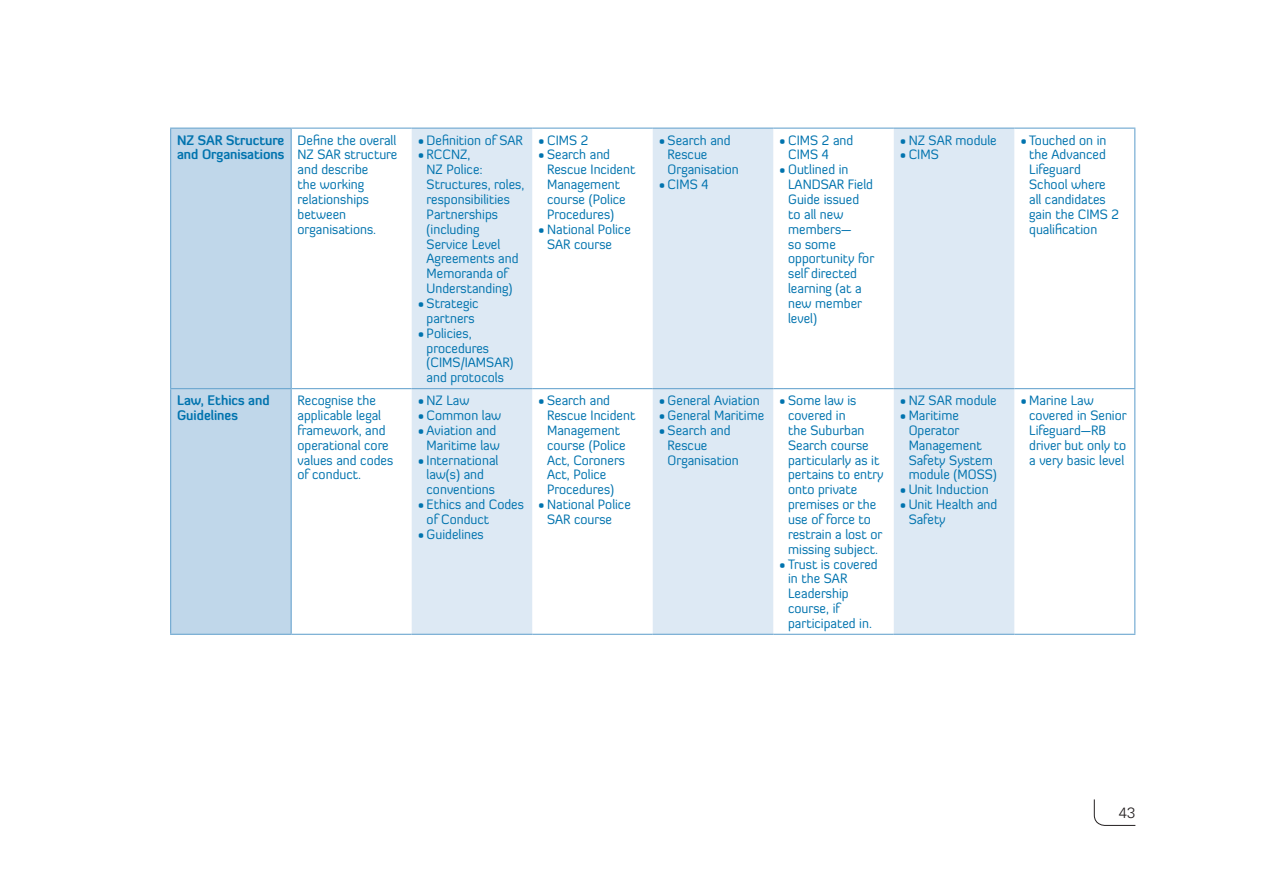
<style>
.page{position:relative;width:1263px;height:893px;background:#fff}
.page>*{position:absolute;margin:0;border:0;box-sizing:border-box;transform-origin:0 0}
.t1{font:300 15px "Univers";color:#231f20}
.Table_text_smaller{font:13.5px/14.9px "Diavlo";color:#0073ae;scale:.95 1}
.Table_text_smaller-2{font:700 13.5px/14.9px "Diavlo";color:#0073ae;scale:.95 1}
</style>
<div class="page">
<svg style="left:1093px;top:799px;width:43px;height:27px"></svg>
<svg style="left:171px;top:129px;width:120px;height:505px;fill:#c0d7ea"></svg>
<svg style="left:412px;top:129px;width:602px;height:505px;fill:#dde9f4"></svg>
<hr style="left:291px;top:129px;width:1px;height:259px;background:#6da7d0">
<hr style="left:291px;top:389px;width:1px;height:245px;background:#6da7d0">
<hr style="left:170px;top:128px;width:121px;height:1px;background:#6da7d0">
<hr style="left:170px;top:129px;width:1px;height:259px;background:#6da7d0">
<hr style="left:291px;top:128px;width:121px;height:1px;background:#6da7d0">
<hr style="left:412px;top:128px;width:120px;height:1px;background:#6da7d0">
<hr style="left:532px;top:128px;width:121px;height:1px;background:#6da7d0">
<hr style="left:653px;top:128px;width:120px;height:1px;background:#6da7d0">
<hr style="left:773px;top:128px;width:121px;height:1px;background:#6da7d0">
<hr style="left:894px;top:128px;width:120px;height:1px;background:#6da7d0">
<hr style="left:1014px;top:128px;width:121px;height:1px;background:#6da7d0">
<hr style="left:1134px;top:129px;width:1px;height:259px;background:#6da7d0">
<hr style="left:170px;top:388px;width:121px;height:1px;background:#6da7d0">
<hr style="left:170px;top:389px;width:1px;height:245px;background:#6da7d0">
<hr style="left:291px;top:388px;width:121px;height:1px;background:#6da7d0">
<hr style="left:412px;top:388px;width:120px;height:1px;background:#6da7d0">
<hr style="left:532px;top:388px;width:121px;height:1px;background:#6da7d0">
<hr style="left:653px;top:388px;width:120px;height:1px;background:#6da7d0">
<hr style="left:773px;top:388px;width:121px;height:1px;background:#6da7d0">
<hr style="left:894px;top:388px;width:120px;height:1px;background:#6da7d0">
<hr style="left:1014px;top:388px;width:121px;height:1px;background:#6da7d0">
<hr style="left:1134px;top:389px;width:1px;height:245px;background:#6da7d0">
<hr style="left:170px;top:634px;width:121px;height:1px;background:#6da7d0">
<hr style="left:291px;top:634px;width:121px;height:1px;background:#6da7d0">
<hr style="left:412px;top:634px;width:120px;height:1px;background:#6da7d0">
<hr style="left:532px;top:634px;width:121px;height:1px;background:#6da7d0">
<hr style="left:653px;top:634px;width:120px;height:1px;background:#6da7d0">
<hr style="left:773px;top:634px;width:121px;height:1px;background:#6da7d0">
<hr style="left:894px;top:634px;width:120px;height:1px;background:#6da7d0">
<hr style="left:1014px;top:634px;width:121px;height:1px;background:#6da7d0">
<p class="Table_text_smaller-2" style="left:177px;top:132px;width:115px">NZ SAR Structure and Organisations</p>
<p class="Table_text_smaller" style="left:298px;top:132px;width:107px">Define the overall<br>NZ SAR structure and describe<br>the working relationships between organisations.</p>
<p class="Table_text_smaller" style="left:418px;top:132px;width:112px">• Definition of SAR</p>
<p class="Table_text_smaller" style="left:427px;top:147px;width:104px;text-indent:-9px">• RCCNZ,<br>NZ Police:<br>Structures, roles, responsibilities<br>Partnerships (including<br>Service Level<br>Agreements and<br>Memoranda of<br>Understanding)</p>
<p class="Table_text_smaller" style="left:418px;top:296px;width:65px;text-align:center">• Strategic partners</p>
<p class="Table_text_smaller" style="left:427px;top:325px;width:93px;text-indent:-9px">• Policies, procedures (CIMS/IAMSAR) and protocols</p>
<p class="Table_text_smaller-2" style="left:177px;top:393px;width:99px">Law, Ethics and<br>Guidelines</p>
<p class="Table_text_smaller" style="left:298px;top:393px;width:102px">Recognise the applicable legal framework, and operational core values and codes of conduct.</p>
<p class="Table_text_smaller" style="left:418px;top:393px;width:56px">• NZ Law</p>
<p class="Table_text_smaller" style="left:418px;top:408px;width:89px">• Common law</p>
<p class="Table_text_smaller" style="left:418px;top:422px;width:88px;text-align:right">• Aviation and<br>Maritime law</p>
<p class="Table_text_smaller" style="left:418px;top:452px;width:86px;text-align:center">• International law(s) and conventions</p>
<p class="Table_text_smaller" style="left:427px;top:497px;width:104px;text-indent:-9px">• Ethics and Codes of Conduct</p>
<p class="Table_text_smaller" style="left:418px;top:526px;width:71px">• Guidelines</p>
<p class="Table_text_smaller" style="left:539px;top:132px;width:54px">• CIMS 2</p>
<p class="Table_text_smaller" style="left:547px;top:147px;width:94px;text-indent:-9px">• Search and<br>Rescue Incident<br>Management course (Police<br>Procedures)</p>
<p class="Table_text_smaller" style="left:547px;top:221px;width:90px;text-indent:-9px">• National Police<br>SAR course</p>
<p class="Table_text_smaller" style="left:547px;top:393px;width:94px;text-indent:-9px">• Search and<br>Rescue Incident<br>Management course (Police<br>Act, Coroners<br>Act, Police<br>Procedures)</p>
<p class="Table_text_smaller" style="left:547px;top:497px;width:90px;text-indent:-9px">• National Police<br>SAR course</p>
<p class="Table_text_smaller" style="left:668px;top:132px;width:77px;text-indent:-9px">• Search and<br>Rescue<br>Organisation</p>
<p class="Table_text_smaller" style="left:659px;top:177px;width:53px">• CIMS 4</p>
<p class="Table_text_smaller" style="left:788px;top:132px;width:70px;text-indent:-9px">• CIMS 2 and<br>CIMS 4</p>
<p class="Table_text_smaller" style="left:788px;top:162px;width:92px;text-indent:-9px">• Outlined in<br>LANDSAR Field<br>Guide issued to all new members—<br>so some opportunity for self directed learning (at a new member level)</p>
<p class="Table_text_smaller" style="left:900px;top:132px;width:103px">• NZ SAR module</p>
<p class="Table_text_smaller" style="left:900px;top:147px;width:42px">• CIMS</p>
<p class="Table_text_smaller" style="left:659px;top:393px;width:108px">• General Aviation</p>
<p class="Table_text_smaller" style="left:659px;top:408px;width:112px">• General Maritime</p>
<p class="Table_text_smaller" style="left:668px;top:422px;width:77px;text-indent:-9px">• Search and<br>Rescue<br>Organisation</p>
<p class="Table_text_smaller" style="left:788px;top:393px;width:102px;text-indent:-9px">• Some law is covered in<br>the Suburban<br>Search course particularly as it pertains to entry onto private premises or the use of force to restrain a lost or missing subject.</p>
<p class="Table_text_smaller" style="left:788px;top:556px;width:96px;text-indent:-9px">• Trust is covered in the SAR<br>Leadership course, if participated in.</p>
<p class="Table_text_smaller" style="left:900px;top:393px;width:103px">• NZ SAR module</p>
<p class="Table_text_smaller" style="left:909px;top:408px;width:94px;text-indent:-9px">• Maritime<br>Operator<br>Management<br>Safety System module (MOSS)</p>
<p class="Table_text_smaller" style="left:900px;top:482px;width:95px">• Unit Induction</p>
<p class="Table_text_smaller" style="left:909px;top:497px;width:95px;text-indent:-9px">• Unit Health and<br>Safety</p>
<p class="Table_text_smaller" style="left:1029px;top:132px;width:96px;text-indent:-9px">• Touched on in the Advanced<br>Lifeguard<br>School where all candidates gain the CIMS 2 qualification</p>
<p class="Table_text_smaller" style="left:1029px;top:393px;width:104px;text-indent:-9px">• Marine Law covered in Senior<br>Lifeguard—RB driver but only to a very basic level</p>
<p class="t1" style="left:1119px;top:803px;width:18px">43</p>
</div>
